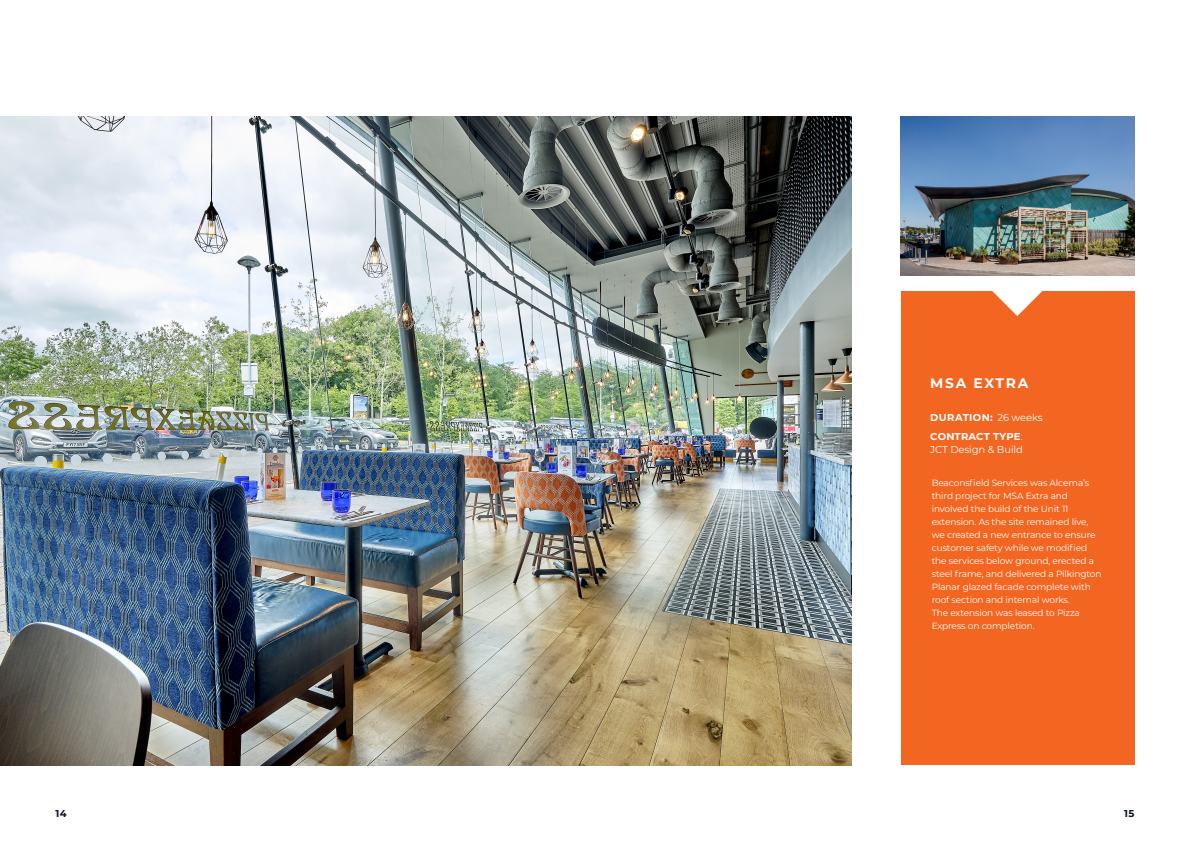
<style>
.page{position:relative;width:1191px;height:842px;background:#fff}
.page>*{position:absolute;margin:0;border:0;box-sizing:border-box;transform-origin:0 0}
.t1{font:700 13.9px "Montserrat";letter-spacing:.12em;color:#fff}
.t2{font:700 10px/19.5px "Montserrat";letter-spacing:.115em;color:#fff}
.t3{font:10px "Montserrat";letter-spacing:-.01em;color:#fff}
.t4{font:700 10px "Montserrat";color:#0c132a}
.t5{font:9px/13px "Montserrat";letter-spacing:-.01em;color:#fff}
.s1{font-weight:400}
.s2{font-weight:300}
</style>
<div class="page">
<div style="left:900px;top:291px;width:234px;height:473px;background:#f36621"></div>
<svg style="left:992px;top:275px;width:50px;height:41px"></svg>
<img style="left:900px;top:117px;width:234px;height:158px">
<img style="left:0;top:117px;width:852px;height:648px">
<h1 class="t1" style="left:930px;top:373px;width:98px">MSA EXTRA</h1>
<p class="t2" style="left:930px;top:407px;width:114px">DURATION: <span class="s1">26 weeks<br></span>CONTRACT TYPE<span class="s2">:</span></p>
<p class="t3" style="left:930px;top:443px;width:94px">JCT Design &amp; Build</p>
<p class="t5" style="left:931px;top:476px;width:171px">Beaconsfield Services was Alcema’s third project for MSA Extra and involved the build of the Unit 11 extension. As the site remained live, we created a new entrance to ensure customer safety while we modified the services below ground, erected a steel frame, and delivered a Pilkington Planar glazed facade complete with roof section and internal works.<br>The extension was leased to Pizza Express on completion.</p>
<p class="t4" style="left:56px;top:806px;width:13px">14</p>
<p class="t4" style="left:1124px;top:806px;width:12px">15</p>
</div>
